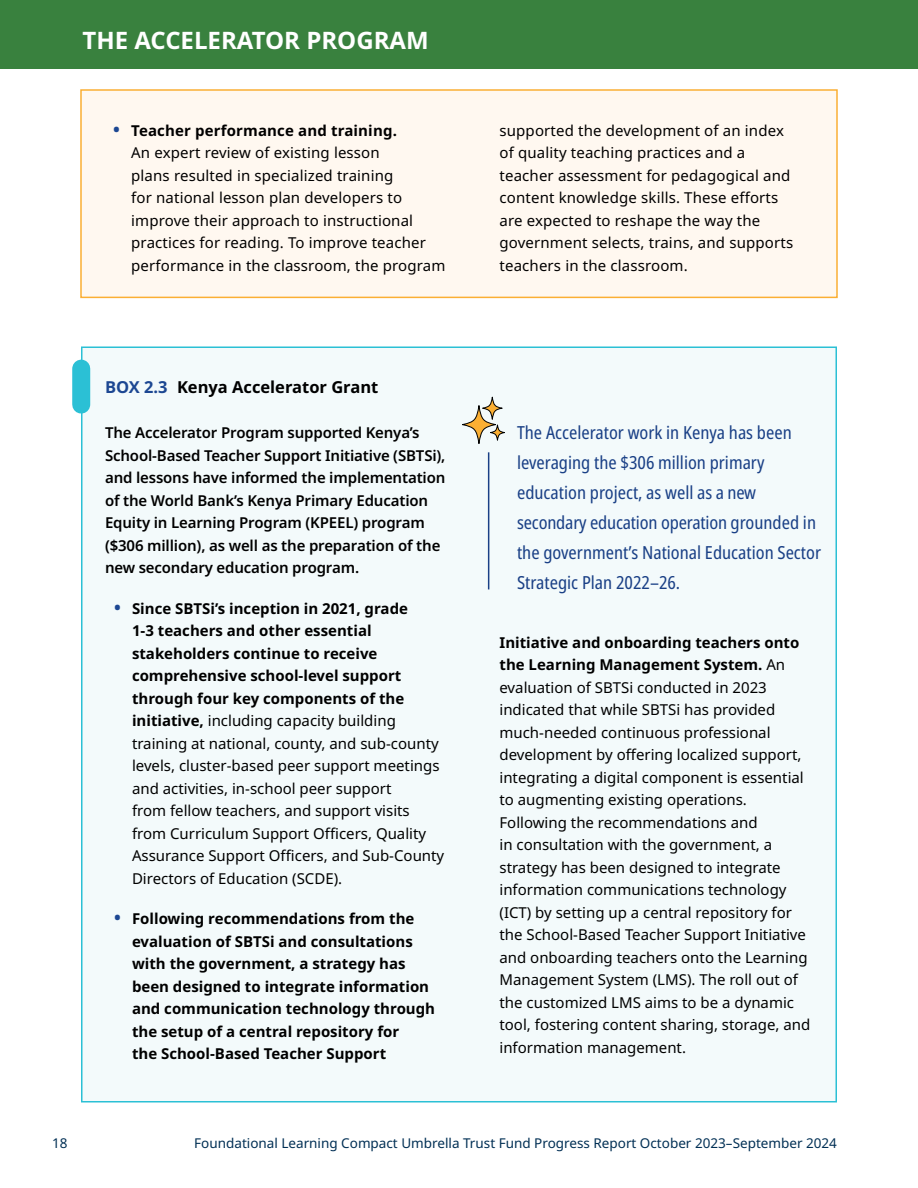
<style>
.page{position:relative;width:918px;height:1188px;background:#fff}
.page>*{position:absolute;margin:0;border:0;box-sizing:border-box;transform-origin:0 0}
.t1{font:700 24px "Noto Sans";color:#fff}
.Fact_Sidebar{font:condensed 18px/30px "Noto Sans";color:#1a4086}
.H3_-_Box_Title_Blue{font:700 16.5px "Noto Sans";color:#000}
.t2{font:15px/22.5px "Noto Sans";color:#000}
.P_-_First_Sentence_Bold{font:600 15px/22.5px "Noto Sans";letter-spacing:-.01em;color:#000}
.t3{font:700 15px/22.5px "Noto Sans";color:#000}
.t4{font:13.5px "Noto Sans";color:#002f54}
.s1{font-weight:700;font-size:18px;color:#1c4792}
.s2{font-weight:700}
.s3{color:#1c4792}
.s4{font-size:18px;color:#1c4792}
</style>
<div class="page">
<div style="left:81px;top:90px;width:756px;height:207px;background:#fff8f0"></div>
<div style="left:80px;top:89px;width:758px;height:209px;border:2px solid #fbaf34"></div>
<div style="left:72px;top:369px;width:18px;height:36px;background:#2bc0d5"></div>
<div style="left:80px;top:346px;width:757px;height:757px;background:#f3fafb"></div>
<hr style="left:488px;top:452px;width:1px;height:137px;background:#1a4086">
<svg style="left:482px;top:397px;width:20px;height:23px"></svg>
<svg style="left:462px;top:405px;width:34px;height:39px"></svg>
<svg style="left:490px;top:425px;width:15px;height:16px"></svg>
<div style="left:0;top:0;width:918px;height:69px;background:#39813e"></div>
<h1 class="t1" style="left:83px;top:23px;width:348px">THE ACCELERATOR PROGRAM</h1>
<p class="t2" style="left:131px;top:119px;width:316px;text-indent:-18px"><span class="s1">•</span> <span class="s2">Teacher performance and training.<br></span>An expert review of existing lesson<br>plans resulted in specialized training<br>for national lesson plan developers to improve their approach to instructional practices for reading. To improve teacher performance in the classroom, the program</p>
<p class="t2" style="left:500px;top:119px;width:295px">supported the development of an index of quality teaching practices and a teacher assessment for pedagogical and content knowledge skills. These efforts are expected to reshape the way the government selects, trains, and supports teachers in the classroom.</p>
<h3 class="H3_-_Box_Title_Blue" style="left:105px;top:375px;width:275px"><span class="s3">BOX 2.3</span> Kenya Accelerator Grant</h3>
<p class="P_-_First_Sentence_Bold" style="left:105px;top:422px;width:342px">The Accelerator Program supported Kenya’s School-Based Teacher Support Initiative (SBTSi), and lessons have informed the implementation of the World Bank’s Kenya Primary Education Equity in Learning Program (KPEEL) program ($306 million), as well as the preparation of the new secondary education program.</p>
<p class="t2" style="left:132px;top:597px;width:314px;text-indent:-18px"><span class="s1">•</span> <span class="s2">Since SBTSi’s inception in 2021, grade<br>1-3 teachers and other essential stakeholders continue to receive comprehensive school-level support through four key components of the initiative,</span> including capacity building training at national, county, and sub-county levels, cluster-based peer support meetings and activities, in-school peer support<br>from fellow teachers, and support visits from Curriculum Support Officers, Quality Assurance Support Officers, and Sub-County Directors of Education (SCDE).</p>
<p class="t3" style="left:132px;top:908px;width:305px;text-indent:-18px"><span class="s4">•</span> Following recommendations from the evaluation of SBTSi and consultations with the government, a strategy has been designed to integrate information and communication technology through the setup of a central repository for<br>the School-Based Teacher Support</p>
<p class="Fact_Sidebar" style="left:517px;top:418px;width:306px">The Accelerator work in Kenya has been leveraging the $306 million primary education project, as well as a new secondary education operation grounded in the government’s National Education Sector Strategic Plan 2022–26.</p>
<p class="t2" style="left:500px;top:632px;width:312px"><span class="s2">Initiative and onboarding teachers onto the Learning Management System.</span> An evaluation of SBTSi conducted in 2023 indicated that while SBTSi has provided much-needed continuous professional development by offering localized support, integrating a digital component is essential to augmenting existing operations.<br>Following the recommendations and<br>in consultation with the government, a strategy has been designed to integrate information communications technology (ICT) by setting up a central repository for the School-Based Teacher Support Initiative and onboarding teachers onto the Learning Management System (LMS). The roll out of the customized LMS aims to be a dynamic tool, fostering content sharing, storage, and information management.</p>
<p class="t4" style="left:52px;top:1133px;width:17px">18</p>
<p class="t4" style="left:194px;top:1133px;width:644px">Foundational Learning Compact Umbrella Trust Fund Progress Report October 2023–September 2024</p>
</div>
